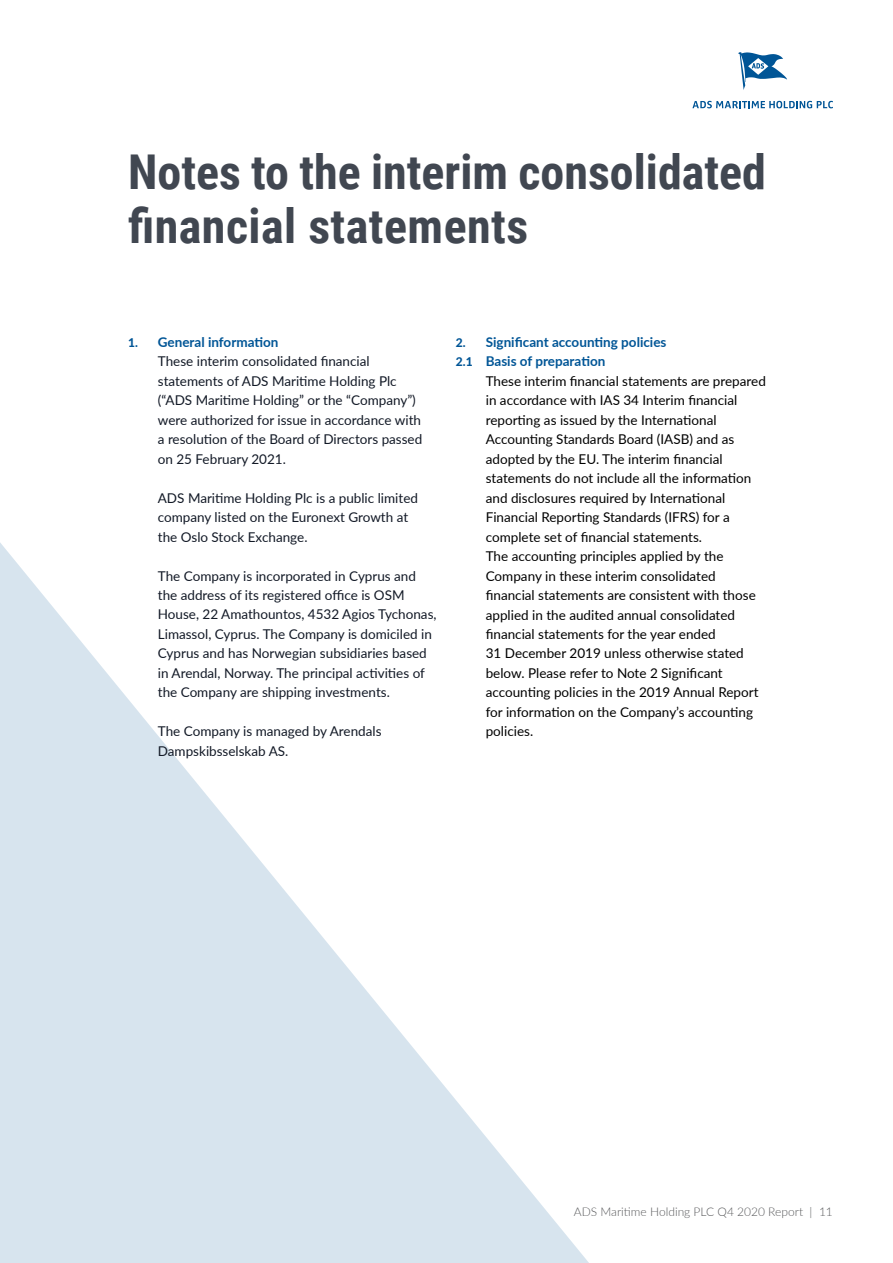
<style>
.page{position:relative;width:893px;height:1263px;background:#fff}
.page>*{position:absolute;margin:0;border:0;box-sizing:border-box;transform-origin:0 0}
.t1{font:700 48px/54px "Roboto Condensed";color:#414751}
.t2{font:13.5px/19.5px "Lato";color:#000}
.t3{font:13.5px/19.5px "Lato";color:#121926}
.t4{font:700 13.5px/19.5px "Lato";color:#005596}
.t5{font:300 12px "Lato";color:#58595b}
.s1{font-weight:800;font-size:12px;color:#005596}
.s2{font-weight:700;color:#005596}
.s3{font-weight:800;font-size:12px}
</style>
<div class="page">
<svg style="left:0;top:543px;width:589px;height:720px"></svg>
<svg style="left:692px;top:101px;width:141px;height:7px"></svg>
<svg style="left:738px;top:52px;width:49px;height:38px"></svg>
<h1 class="t1" style="left:128px;top:143px;width:639px">Notes to the interim consolidated financial statements</h1>
<p class="t3" style="left:158px;top:331px;width:266px;text-indent:-30px"><span class="s1">1.</span> <span class="s2">General information<br></span>These interim consolidated financial statements of ADS Maritime Holding Plc (“ADS Maritime Holding” or the “Company”) were authorized for issue in accordance with a resolution of the Board of Directors passed on 25 February 2021.</p>
<p class="t3" style="left:158px;top:487px;width:262px">ADS Maritime Holding Plc is a public limited company listed on the Euronext Growth at the Oslo Stock Exchange.</p>
<p class="t3" style="left:158px;top:565px;width:280px">The Company is incorporated in Cyprus and the address of its registered office is OSM House, 22 Amathountos, 4532 Agios Tychonas, Limassol, Cyprus. The Company is domiciled in Cyprus and has Norwegian subsidiaries based in Arendal, Norway. The principal activities of the Company are shipping investments.</p>
<p class="t3" style="left:158px;top:721px;width:225px">The Company is managed by Arendals<br>Dampskibsselskab AS.</p>
<p class="t4" style="left:456px;top:331px;width:212px"><span class="s3">2.</span> Significant accounting policies<br><span class="s3">2.1</span> Basis of preparation</p>
<p class="t2" style="left:486px;top:370px;width:282px">These interim financial statements are prepared in accordance with IAS 34 Interim financial reporting as issued by the International Accounting Standards Board (IASB) and as adopted by the EU. The interim financial statements do not include all the information and disclosures required by International Financial Reporting Standards (IFRS) for a complete set of financial statements.<br>The accounting principles applied by the Company in these interim consolidated financial statements are consistent with those applied in the audited annual consolidated financial statements for the year ended<br>31 December 2019 unless otherwise stated below. Please refer to Note 2 Significant accounting policies in the 2019 Annual Report for information on the Company’s accounting policies.</p>
<p class="t5" style="left:574px;top:1203px;width:260px">ADS Maritime Holding PLC Q4 2020 Report | 11</p>
</div>
